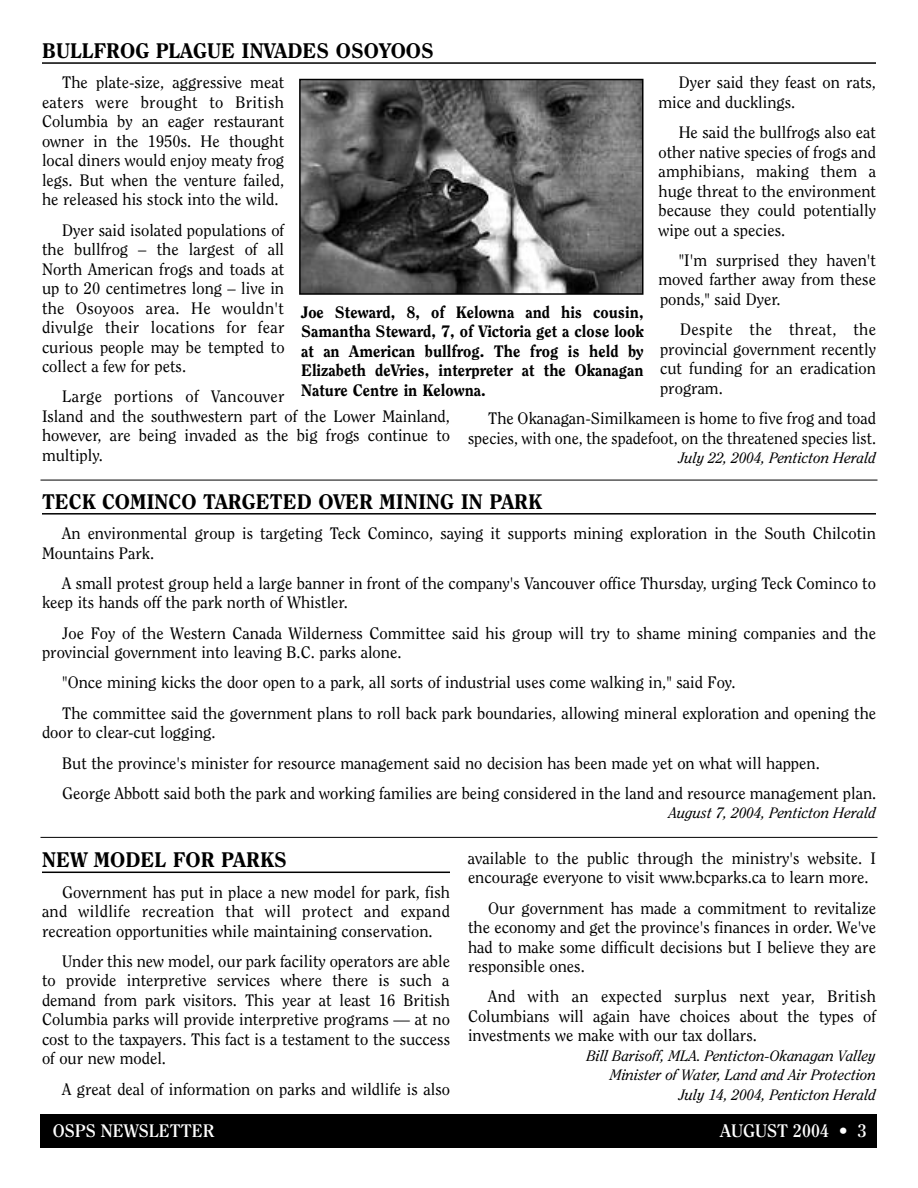
<style>
.page{position:relative;width:918px;height:1188px;background:#fff}
.page>*{position:absolute;margin:0;border:0;box-sizing:border-box;transform-origin:0 0}
.t1{font:800 21px "Clearface";color:#000}
.t2{font:700 18px "Clearface";color:#fff}
.t3{font:16.5px/19.5px "Clearface";color:#000;text-align:justify}
.t4{font:800 16.5px/19.5px "Clearface";color:#000;text-align:justify}
.t5{font:italic 15px/19.5px "Clearface";color:#000;text-align:right}
</style>
<div class="page">
<div style="left:40px;top:1114px;width:838px;height:34px;background:#000"></div>
<hr style="left:40px;top:480px;width:838px;height:1px;background:#000">
<img style="left:302px;top:82px;width:339px;height:210px">
<div style="left:299px;top:79px;width:345px;height:216px;border:2px solid #000"></div>
<hr style="left:42px;top:62px;width:834px;height:2px;background:#000">
<hr style="left:42px;top:513px;width:834px;height:2px;background:#000">
<hr style="left:42px;top:872px;width:408px;height:1px;background:#000">
<hr style="left:40px;top:837px;width:838px;height:1px;background:#000">
<p class="t1" style="left:42px;top:42px;width:393px">BULLFROG PLAGUE INVADES OSOYOOS</p>
<p class="t3" style="left:659px;top:74px;width:219px;text-indent:20px">Dyer said they feast on rats, mice and ducklings.</p>
<p class="t3" style="left:659px;top:124px;width:219px;text-indent:20px">He said the bullfrogs also eat other native species of frogs and amphibians, making them a huge threat to the environment because they could potentially wipe out a species.</p>
<p class="t3" style="left:659px;top:251px;width:219px;text-indent:20px">"I'm surprised they haven't moved farther away from these ponds," said Dyer.</p>
<p class="t3" style="left:660px;top:321px;width:217px;text-indent:20px">Despite the threat, the provincial government recently cut funding for an eradication program.</p>
<p class="t3" style="left:468px;top:410px;width:410px;text-align:right">The Okanagan-Similkameen is home to five frog and toad species, with one, the spadefoot, on the threatened species list.</p>
<p class="t5" style="left:679px;top:449px;width:199px">July 22, 2004, Penticton Herald</p>
<p class="t3" style="left:42px;top:74px;width:244px;text-indent:20px">The plate-size, aggressive meat eaters were brought to British Columbia by an eager restaurant owner in the 1950s. He thought local diners would enjoy meaty frog legs. But when the venture failed, he released his stock into the wild.</p>
<p class="t3" style="left:42px;top:221px;width:244px;text-indent:20px">Dyer said isolated populations of the bullfrog – the largest of all North American frogs and toads at up to 20 centimetres long – live in the Osoyoos area. He wouldn't divulge their locations for fear curious people may be tempted to collect a few for pets.</p>
<p class="t3" style="left:42px;top:388px;width:410px;text-align:left;text-indent:20px">Large portions of Vancouver<br>Island and the southwestern part of the Lower Mainland, however, are being invaded as the big frogs continue to multiply.</p>
<p class="t4" style="left:301px;top:303px;width:344px">Joe Steward, 8, of Kelowna and his cousin, Samantha Steward, 7, of Victoria get a close look at an American bullfrog. The frog is held by Elizabeth deVries, interpreter at the Okanagan Nature Centre in Kelowna.</p>
<p class="t1" style="left:42px;top:493px;width:502px">TECK COMINCO TARGETED OVER MINING IN PARK</p>
<p class="t3" style="left:42px;top:525px;width:836px;text-indent:20px">An environmental group is targeting Teck Cominco, saying it supports mining exploration in the South Chilcotin<br>Mountains Park.</p>
<p class="t3" style="left:42px;top:574px;width:836px;text-indent:20px">A small protest group held a large banner in front of the company's Vancouver office Thursday, urging Teck Cominco to keep its hands off the park north of Whistler.</p>
<p class="t3" style="left:42px;top:624px;width:836px;text-indent:20px">Joe Foy of the Western Canada Wilderness Committee said his group will try to shame mining companies and the provincial government into leaving B.C. parks alone.</p>
<p class="t3" style="left:62px;top:669px;width:815px;line-height:30.3px">"Once mining kicks the door open to a park, all sorts of industrial uses come walking in," said Foy.<br>The committee said the government plans to roll back park boundaries, allowing mineral exploration and opening the</p>
<p class="t3" style="left:62px;top:718px;width:816px;line-height:30.3px;text-align:left;text-indent:-20px">door to clear-cut logging.<br>But the province's minister for resource management said no decision has been made yet on what will happen.<br>George Abbott said both the park and working families are being considered in the land and resource management plan.</p>
<p class="t5" style="left:669px;top:804px;width:209px">August 7, 2004, Penticton Herald</p>
<p class="t1" style="left:42px;top:851px;width:246px">NEW MODEL FOR PARKS</p>
<p class="t3" style="left:42px;top:883px;width:410px;text-indent:20px">Government has put in place a new model for park, fish and wildlife recreation that will protect and expand recreation opportunities while maintaining conservation.</p>
<p class="t3" style="left:42px;top:952px;width:410px;text-indent:20px">Under this new model, our park facility operators are able to provide interpretive services where there is such a demand from park visitors. This year at least 16 British Columbia parks will provide interpretive programs — at no cost to the taxpayers. This fact is a testament to the success of our new model.</p>
<p class="t3" style="left:62px;top:1080px;width:389px">A great deal of information on parks and wildlife is also</p>
<p class="t3" style="left:468px;top:849px;width:410px">available to the public through the ministry's website. I encourage everyone to visit www.bcparks.ca to learn more.</p>
<p class="t3" style="left:468px;top:899px;width:410px;text-indent:20px">Our government has made a commitment to revitalize the economy and get the province's finances in order. We've had to make some difficult decisions but I believe they are responsible ones.</p>
<p class="t3" style="left:468px;top:988px;width:410px;text-indent:20px">And with an expected surplus next year, British Columbians will again have choices about the types of investments we make with our tax dollars.</p>
<p class="t5" style="left:587px;top:1047px;width:291px">Bill Barisoff, MLA. Penticton-Okanagan Valley<br>Minister of Water, Land and Air Protection<br>July 14, 2004, Penticton Herald</p>
<p class="t2" style="left:53px;top:1123px;width:163px">OSPS NEWSLETTER</p>
<p class="t2" style="left:720px;top:1123px;width:148px">AUGUST 2004 • 3</p>
</div>
